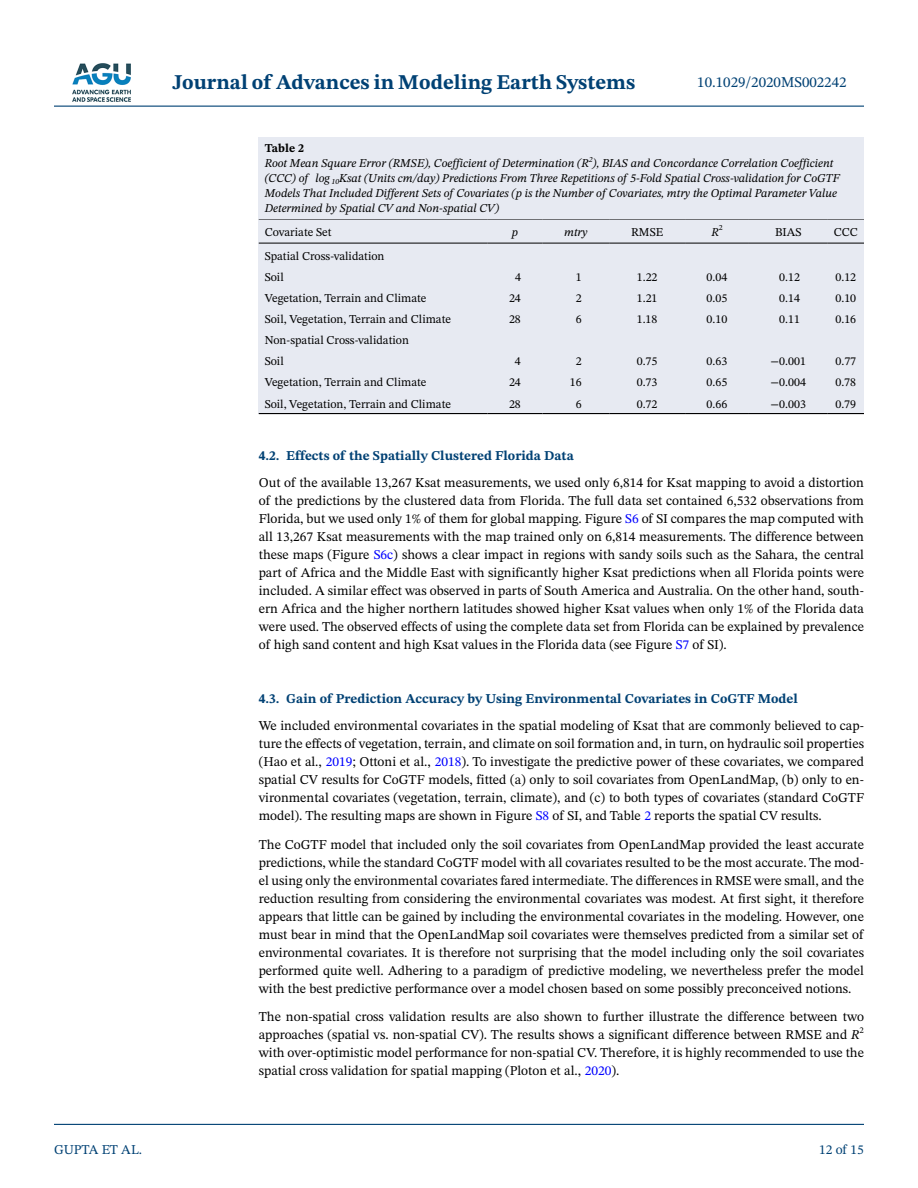
<style>
.page{position:relative;width:918px;height:1188px;background:#fff}
.page>*{position:absolute;margin:0;border:0;box-sizing:border-box;transform-origin:0 0}
.t1{font:700 21px "STIX Two Text";color:#004174}
.t2{font:15px "STIX Two Text";color:#004174}
.t3{font:13.5px/18px "STIX Two Text";color:#000;text-align:justify}
.t4{font:700 13.5px "STIX Two Text";color:#004174}
.t5{font:13.5px "STIX Two Text";color:#004174}
.t6{font:italic 12px/15px "STIX Two Text";color:#000}
.t7{font:12px/21.1px "STIX Two Text";color:#000}
.s1{font-weight:700;font-style:normal}
.s2{color:#00f}
.s3{font-style:italic}
</style>
<div class="page">
<hr style="left:54px;top:106px;width:810px;height:1px;background:#004174">
<hr style="left:54px;top:1124px;width:810px;height:1px;background:#004174">
<img style="left:72px;top:63px;width:59px;height:39px">
<div style="left:259px;top:218px;width:605px;height:196px;background:#e7eaf2"></div>
<hr style="left:259px;top:218px;width:229px;height:2px;background:#000">
<hr style="left:259px;top:243px;width:229px;height:1px;background:#000">
<hr style="left:488px;top:218px;width:54px;height:2px;background:#000">
<hr style="left:488px;top:243px;width:54px;height:1px;background:#000">
<hr style="left:542px;top:218px;width:67px;height:2px;background:#000">
<hr style="left:542px;top:243px;width:67px;height:1px;background:#000">
<hr style="left:609px;top:218px;width:76px;height:2px;background:#000">
<hr style="left:609px;top:243px;width:76px;height:1px;background:#000">
<hr style="left:685px;top:218px;width:64px;height:2px;background:#000">
<hr style="left:685px;top:243px;width:64px;height:1px;background:#000">
<hr style="left:749px;top:218px;width:79px;height:2px;background:#000">
<hr style="left:749px;top:243px;width:79px;height:1px;background:#000">
<hr style="left:828px;top:218px;width:36px;height:2px;background:#000">
<hr style="left:828px;top:243px;width:36px;height:1px;background:#000">
<hr style="left:259px;top:413px;width:229px;height:1px;background:#000">
<hr style="left:488px;top:413px;width:54px;height:1px;background:#000">
<hr style="left:542px;top:413px;width:67px;height:1px;background:#000">
<hr style="left:609px;top:413px;width:76px;height:1px;background:#000">
<hr style="left:685px;top:413px;width:64px;height:1px;background:#000">
<hr style="left:749px;top:413px;width:79px;height:1px;background:#000">
<hr style="left:828px;top:413px;width:36px;height:1px;background:#000">
<div style="left:259px;top:137px;width:605px;height:81px;background:#e7eaf2"></div>
<p class="t5" style="left:54px;top:1140px;width:90px">GUPTA ET AL.</p>
<h1 class="t1" style="left:173px;top:67px;width:464px">Journal of Advances in Modeling Earth Systems</h1>
<p class="t2" style="left:697px;top:72px;width:151px">10.1029/2020MS002242</p>
<p class="t6" style="left:265px;top:141px;width:577px"><span class="s1">Table 2<br></span>Root Mean Square Error (RMSE), Coefficient of Determination (R<sup>2</sup>), BIAS and Concordance Correlation Coefficient (CCC) of log <sub>10</sub>Ksat (Units cm/day) Predictions From Three Repetitions of 5-Fold Spatial Cross-validation for CoGTF Models That Included Different Sets of Covariates (p is the Number of Covariates, mtry the Optimal Parameter Value Determined by Spatial CV and Non-spatial CV)</p>
<p class="t7" style="left:265px;top:221px;width:68px">Covariate Set</p>
<p class="t6" style="left:512px;top:224px;width:8px">p</p>
<p class="t6" style="left:564px;top:224px;width:25px">mtry</p>
<p class="t7" style="left:631px;top:221px;width:34px">RMSE</p>
<p class="t6" style="left:711px;top:224px;width:13px">R<sup>2</sup></p>
<p class="t7" style="left:775px;top:221px;width:28px">BIAS</p>
<p class="t7" style="left:834px;top:221px;width:25px">CCC</p>
<p class="t7" style="left:265px;top:245px;width:121px">Spatial Cross-validation<br>Soil</p>
<p class="t7" style="left:515px;top:266px;width:7px">4</p>
<p class="t7" style="left:576px;top:266px;width:7px">1</p>
<p class="t7" style="left:637px;top:266px;width:22px">1.22</p>
<p class="t7" style="left:707px;top:266px;width:22px">0.04</p>
<p class="t7" style="left:779px;top:266px;width:22px">0.12</p>
<p class="t7" style="left:835px;top:266px;width:22px">0.12</p>
<p class="t7" style="left:265px;top:287px;width:163px">Vegetation, Terrain and Climate</p>
<p class="t7" style="left:509px;top:287px;width:13px">24</p>
<p class="t7" style="left:576px;top:287px;width:7px">2</p>
<p class="t7" style="left:637px;top:287px;width:22px">1.21</p>
<p class="t7" style="left:707px;top:287px;width:22px">0.05</p>
<p class="t7" style="left:779px;top:287px;width:22px">0.14</p>
<p class="t7" style="left:835px;top:287px;width:22px">0.10</p>
<p class="t7" style="left:265px;top:308px;width:188px">Soil, Vegetation, Terrain and Climate</p>
<p class="t7" style="left:509px;top:308px;width:13px">28</p>
<p class="t7" style="left:576px;top:308px;width:7px">6</p>
<p class="t7" style="left:637px;top:308px;width:22px">1.18</p>
<p class="t7" style="left:707px;top:308px;width:22px">0.10</p>
<p class="t7" style="left:779px;top:308px;width:22px">0.11</p>
<p class="t7" style="left:835px;top:308px;width:22px">0.16</p>
<p class="t7" style="left:265px;top:330px;width:146px">Non-spatial Cross-validation<br>Soil</p>
<p class="t7" style="left:515px;top:351px;width:7px">4</p>
<p class="t7" style="left:576px;top:351px;width:7px">2</p>
<p class="t7" style="left:637px;top:351px;width:22px">0.75</p>
<p class="t7" style="left:707px;top:351px;width:22px">0.63</p>
<p class="t7" style="left:771px;top:351px;width:37px">−0.001</p>
<p class="t7" style="left:835px;top:351px;width:22px">0.77</p>
<p class="t7" style="left:265px;top:372px;width:163px">Vegetation, Terrain and Climate</p>
<p class="t7" style="left:509px;top:372px;width:13px">24</p>
<p class="t7" style="left:570px;top:372px;width:13px">16</p>
<p class="t7" style="left:637px;top:372px;width:22px">0.73</p>
<p class="t7" style="left:707px;top:372px;width:22px">0.65</p>
<p class="t7" style="left:771px;top:372px;width:37px">−0.004</p>
<p class="t7" style="left:835px;top:372px;width:22px">0.78</p>
<p class="t7" style="left:265px;top:393px;width:188px">Soil, Vegetation, Terrain and Climate</p>
<p class="t7" style="left:509px;top:393px;width:13px">28</p>
<p class="t7" style="left:576px;top:393px;width:7px">6</p>
<p class="t7" style="left:637px;top:393px;width:22px">0.72</p>
<p class="t7" style="left:707px;top:393px;width:22px">0.66</p>
<p class="t7" style="left:771px;top:393px;width:37px">−0.003</p>
<p class="t7" style="left:835px;top:393px;width:22px">0.79</p>
<p class="t4" style="left:259px;top:446px;width:317px">4.2. Effects of the Spatially Clustered Florida Data</p>
<p class="t3" style="left:259px;top:474px;width:607px">Out of the available 13,267 Ksat measurements, we used only 6,814 for Ksat mapping to avoid a distortion of the predictions by the clustered data from Florida. The full data set contained 6,532 observations from Florida, but we used only 1% of them for global mapping. Figure <span class="s2">S6</span> of SI compares the map computed with all 13,267 Ksat measurements with the map trained only on 6,814 measurements. The difference between these maps (Figure <span class="s2">S6c</span>) shows a clear impact in regions with sandy soils such as the Sahara, the central part of Africa and the Middle East with significantly higher Ksat predictions when all Florida points were included. A similar effect was observed in parts of South America and Australia. On the other hand, south&shy;ern Africa and the higher northern latitudes showed higher Ksat values when only 1% of the Florida data were used. The observed effects of using the complete data set from Florida can be explained by prevalence of high sand content and high Ksat values in the Florida data (see Figure <span class="s2">S7</span> of SI).</p>
<p class="t4" style="left:259px;top:689px;width:541px">4.3. Gain of Prediction Accuracy by Using Environmental Covariates in CoGTF Model</p>
<p class="t3" style="left:259px;top:717px;width:607px">We included environmental covariates in the spatial modeling of Ksat that are commonly believed to cap&shy;ture the effects of vegetation, terrain, and climate on soil formation and, in turn, on hydraulic soil properties (Hao et al., <span class="s2">2019</span>; Ottoni et al., <span class="s2">2018</span>). To investigate the predictive power of these covariates, we compared spatial CV results for CoGTF models, fitted (a) only to soil covariates from OpenLandMap, (b) only to en&shy;vironmental covariates (vegetation, terrain, climate), and (c) to both types of covariates (standard CoGTF model). The resulting maps are shown in Figure <span class="s2">S8</span> of SI, and Table <span class="s2">2</span> reports the spatial CV results.</p>
<p class="t3" style="left:259px;top:835px;width:607px">The CoGTF model that included only the soil covariates from OpenLandMap provided the least accurate predictions, while the standard CoGTF model with all covariates resulted to be the most accurate. The mod&shy;el using only the environmental covariates fared intermediate. The differences in RMSE were small, and the reduction resulting from considering the environmental covariates was modest. At first sight, it therefore appears that little can be gained by including the environmental covariates in the modeling. However, one must bear in mind that the OpenLandMap soil covariates were themselves predicted from a similar set of environmental covariates. It is therefore not surprising that the model including only the soil covariates performed quite well. Adhering to a paradigm of predictive modeling, we nevertheless prefer the model with the best predictive performance over a model chosen based on some possibly preconceived notions.</p>
<p class="t3" style="left:259px;top:1008px;width:607px">The non-spatial cross validation results are also shown to further illustrate the difference between two approaches (spatial vs. non-spatial CV). The results shows a significant difference between RMSE and <span class="s3">R</span><sup>2 </sup>with over-optimistic model performance for non-spatial CV. Therefore, it is highly recommended to use the spatial cross validation for spatial mapping (Ploton et al., <span class="s2">2020</span>).</p>
<p class="t5" style="left:819px;top:1140px;width:46px">12 of 15</p>
</div>
